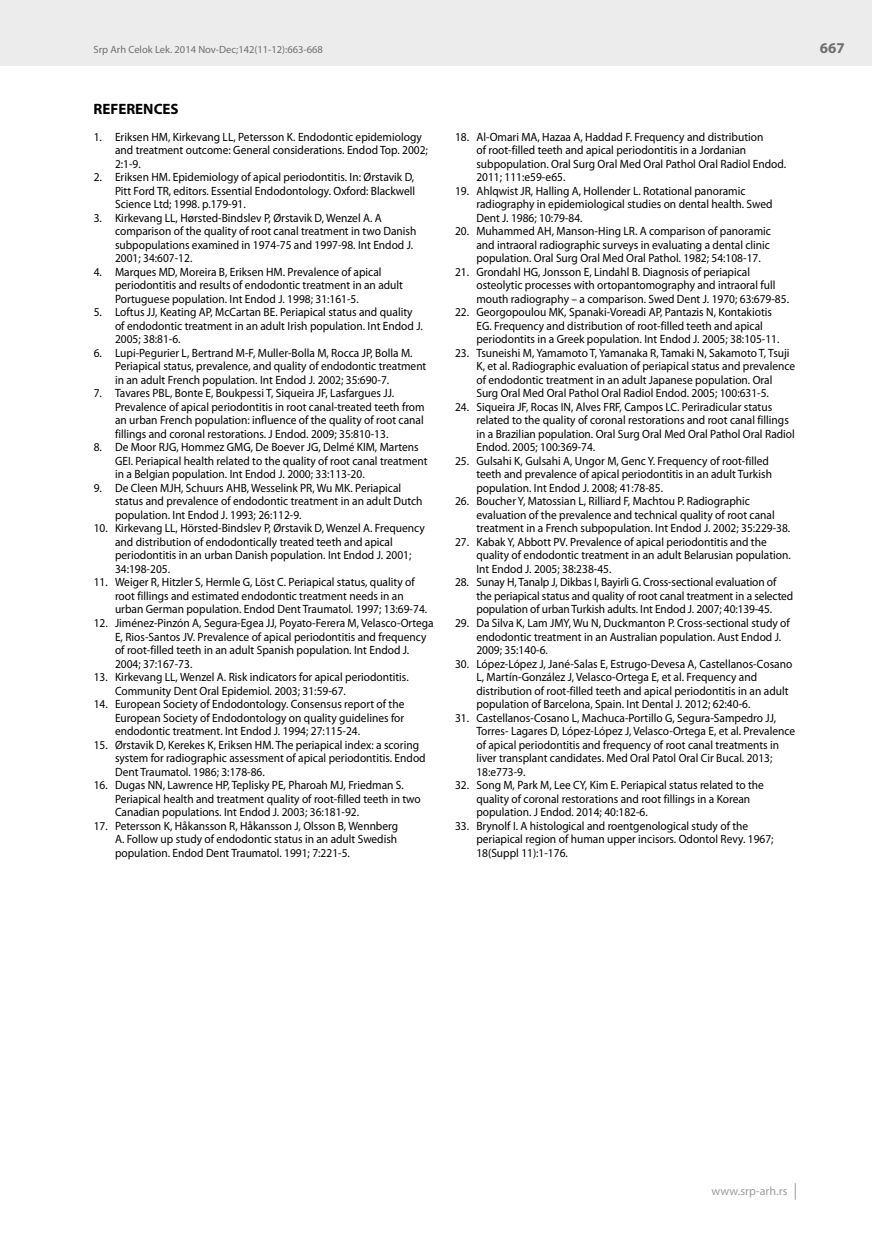
<style>
.page{position:relative;width:872px;height:1234px;background:#fff}
.page>*{position:absolute;margin:0;border:0;box-sizing:border-box;transform-origin:0 0}
.t1{font:700 15px "Myriad Pro";color:#000}
.t2{font:700 15px "Myriad Pro";color:#6f6f6e}
.t3{font:12px/13.5px "Myriad Pro";color:#000;scale:.95 1}
.t4{font:12px "Myriad Pro";letter-spacing:.005em;color:#9c9d9d}
.t5{font:10.5px "Myriad Pro";color:#6f6f6e}
</style>
<div class="page">
<div style="left:0;top:0;width:872px;height:66px;background:#ececed"></div>
<svg style="left:795px;top:1183px;width:1px;height:16px"></svg>
<p class="t5" style="left:94px;top:44px;width:231px">Srp Arh Celok Lek. 2014 Nov-Dec;142(11-12):663-668</p>
<p class="t2" style="left:820px;top:40px;width:26px">667</p>
<p class="t1" style="left:94px;top:100px;width:87px">REFERENCES</p>
<p class="t3" style="left:115px;top:130px;width:331px;text-indent:-21px">1. Eriksen HM, Kirkevang LL, Petersson K. Endodontic epidemiology and treatment outcome: General considerations. Endod Top. 2002;<br>2:1-9.</p>
<p class="t3" style="left:115px;top:170px;width:317px;text-align:justify;text-indent:-21px">2. Eriksen HM. Epidemiology of apical periodontitis. In: Ørstavik D, Pitt Ford TR, editors. Essential Endodontology. Oxford: Blackwell Science Ltd; 1998. p.179-91.</p>
<p class="t3" style="left:115px;top:211px;width:319px;text-indent:-21px">3. Kirkevang LL, Hørsted-Bindslev P, Ørstavik D, Wenzel A. A comparison of the quality of root canal treatment in two Danish subpopulations examined in 1974-75 and 1997-98. Int Endod J.<br>2001; 34:607-12.</p>
<p class="t3" style="left:115px;top:265px;width:305px;text-indent:-21px">4. Marques MD, Moreira B, Eriksen HM. Prevalence of apical periodontitis and results of endodontic treatment in an adult<br>Portuguese population. Int Endod J. 1998; 31:161-5.</p>
<p class="t3" style="left:115px;top:305px;width:325px;text-indent:-21px">5. Loftus JJ, Keating AP, McCartan BE. Periapical status and quality of endodontic treatment in an adult Irish population. Int Endod J.<br>2005; 38:81-6.</p>
<p class="t3" style="left:115px;top:346px;width:329px;text-indent:-21px">6. Lupi-Pegurier L, Bertrand M-F, Muller-Bolla M, Rocca JP, Bolla M.<br>Periapical status, prevalence, and quality of endodontic treatment in an adult French population. Int Endod J. 2002; 35:690-7.</p>
<p class="t3" style="left:115px;top:386px;width:327px;text-indent:-21px">7. Tavares PBL, Bonte E, Boukpessi T, Siqueira JF, Lasfargues JJ.<br>Prevalence of apical periodontitis in root canal-treated teeth from an urban French population: influence of the quality of root canal fillings and coronal restorations. J Endod. 2009; 35:810-13.</p>
<p class="t3" style="left:115px;top:440px;width:330px;text-indent:-21px">8. De Moor RJG, Hommez GMG, De Boever JG, Delmé KIM, Martens<br>GEI. Periapical health related to the quality of root canal treatment in a Belgian population. Int Endod J. 2000; 33:113-20.</p>
<p class="t3" style="left:115px;top:481px;width:325px;text-indent:-21px">9. De Cleen MJH, Schuurs AHB, Wesselink PR, Wu MK. Periapical status and prevalence of endodontic treatment in an adult Dutch population. Int Endod J. 1993; 26:112-9.</p>
<p class="t3" style="left:115px;top:521px;width:328px;text-indent:-21px">10. Kirkevang LL, Hörsted-Bindslev P, Ørstavik D, Wenzel A. Frequency and distribution of endodontically treated teeth and apical periodontitis in an urban Danish population. Int Endod J. 2001; 34:198-205.</p>
<p class="t3" style="left:115px;top:575px;width:330px;text-indent:-21px">11. Weiger R, Hitzler S, Hermle G, Löst C. Periapical status, quality of root fillings and estimated endodontic treatment needs in an urban German population. Endod Dent Traumatol. 1997; 13:69-74.</p>
<p class="t3" style="left:115px;top:616px;width:337px;text-indent:-21px">12. Jiménez-Pinzón A, Segura-Egea JJ, Poyato-Ferera M, Velasco-Ortega E, Rios-Santos JV. Prevalence of apical periodontitis and frequency of root-filled teeth in an adult Spanish population. Int Endod J.<br>2004; 37:167-73.</p>
<p class="t3" style="left:115px;top:670px;width:310px;text-indent:-21px">13. Kirkevang LL, Wenzel A. Risk indicators for apical periodontitis.<br>Community Dent Oral Epidemiol. 2003; 31:59-67.</p>
<p class="t3" style="left:115px;top:697px;width:306px;text-align:justify;text-indent:-21px">14. European Society of Endodontology. Consensus report of the European Society of Endodontology on quality guidelines for endodontic treatment. Int Endod J. 1994; 27:115-24.</p>
<p class="t3" style="left:115px;top:737px;width:328px;text-indent:-21px">15. Ørstavik D, Kerekes K, Eriksen HM. The periapical index: a scoring system for radiographic assessment of apical periodontitis. Endod<br>Dent Traumatol. 1986; 3:178-86.</p>
<p class="t3" style="left:115px;top:778px;width:323px;text-indent:-21px">16. Dugas NN, Lawrence HP, Teplisky PE, Pharoah MJ, Friedman S.<br>Periapical health and treatment quality of root-filled teeth in two<br>Canadian populations. Int Endod J. 2003; 36:181-92.</p>
<p class="t3" style="left:115px;top:818px;width:299px;text-align:justify;text-indent:-21px">17. Petersson K, Håkansson R, Håkansson J, Olsson B, Wennberg A. Follow up study of endodontic status in an adult Swedish population. Endod Dent Traumatol. 1991; 7:221-5.</p>
<p class="t3" style="left:476px;top:130px;width:327px;text-indent:-21px">18. Al-Omari MA, Hazaa A, Haddad F. Frequency and distribution<br>of root-filled teeth and apical periodontitis in a Jordanian subpopulation. Oral Surg Oral Med Oral Pathol Oral Radiol Endod.<br>2011; 111:e59-e65.</p>
<p class="t3" style="left:476px;top:184px;width:313px;text-indent:-21px">19. Ahlqwist JR, Halling A, Hollender L. Rotational panoramic radiography in epidemiological studies on dental health. Swed<br>Dent J. 1986; 10:79-84.</p>
<p class="t3" style="left:476px;top:224px;width:311px;text-align:justify;text-indent:-21px">20. Muhammed AH, Manson-Hing LR. A comparison of panoramic and intraoral radiographic surveys in evaluating a dental clinic population. Oral Surg Oral Med Oral Pathol. 1982; 54:108-17.</p>
<p class="t3" style="left:476px;top:265px;width:330px;text-indent:-21px">21. Grondahl HG, Jonsson E, Lindahl B. Diagnosis of periapical osteolytic processes with ortopantomography and intraoral full mouth radiography – a comparison. Swed Dent J. 1970; 63:679-85.</p>
<p class="t3" style="left:476px;top:305px;width:320px;text-indent:-21px">22. Georgopoulou MK, Spanaki-Voreadi AP, Pantazis N, Kontakiotis<br>EG. Frequency and distribution of root-filled teeth and apical periodontits in a Greek population. Int Endod J. 2005; 38:105-11.</p>
<p class="t3" style="left:476px;top:346px;width:337px;text-indent:-21px">23. Tsuneishi M, Yamamoto T, Yamanaka R, Tamaki N, Sakamoto T, Tsuji K, et al. Radiographic evaluation of periapical status and prevalence of endodontic treatment in an adult Japanese population. Oral Surg Oral Med Oral Pathol Oral Radiol Endod. 2005; 100:631-5.</p>
<p class="t3" style="left:476px;top:400px;width:337px;text-indent:-21px">24. Siqueira JF, Rocas IN, Alves FRF, Campos LC. Periradicular status related to the quality of coronal restorations and root canal fillings in a Brazilian population. Oral Surg Oral Med Oral Pathol Oral Radiol Endod. 2005; 100:369-74.</p>
<p class="t3" style="left:476px;top:454px;width:313px;text-indent:-21px">25. Gulsahi K, Gulsahi A, Ungor M, Genc Y. Frequency of root-filled teeth and prevalence of apical periodontitis in an adult Turkish population. Int Endod J. 2008; 41:78-85.</p>
<p class="t3" style="left:476px;top:494px;width:332px;text-indent:-21px">26. Boucher Y, Matossian L, Rilliard F, Machtou P. Radiographic evaluation of the prevalence and technical quality of root canal treatment in a French subpopulation. Int Endod J. 2002; 35:229-38.</p>
<p class="t3" style="left:476px;top:535px;width:332px;text-indent:-21px">27. Kabak Y, Abbott PV. Prevalence of apical periodontitis and the quality of endodontic treatment in an adult Belarusian population.<br>Int Endod J. 2005; 38:238-45.</p>
<p class="t3" style="left:476px;top:575px;width:335px;text-indent:-21px">28. Sunay H, Tanalp J, Dikbas I, Bayirli G. Cross-sectional evaluation of the periapical status and quality of root canal treatment in a selected population of urban Turkish adults. Int Endod J. 2007; 40:139-45.</p>
<p class="t3" style="left:476px;top:616px;width:331px;text-indent:-21px">29. Da Silva K, Lam JMY, Wu N, Duckmanton P. Cross-sectional study of endodontic treatment in an Australian population. Aust Endod J.<br>2009; 35:140-6.</p>
<p class="t3" style="left:476px;top:656px;width:334px;text-indent:-21px">30. López-López J, Jané-Salas E, Estrugo-Devesa A, Castellanos-Cosano L, Martín-González J, Velasco-Ortega E, et al. Frequency and distribution of root-filled teeth and apical periodontitis in an adult population of Barcelona, Spain. Int Dental J. 2012; 62:40-6.</p>
<p class="t3" style="left:476px;top:710px;width:337px;text-indent:-21px">31. Castellanos-Cosano L, Machuca-Portillo G, Segura-Sampedro JJ, Torres- Lagares D, López-López J, Velasco-Ortega E, et al. Prevalence of apical periodontitis and frequency of root canal treatments in liver transplant candidates. Med Oral Patol Oral Cir Bucal. 2013; 18:e773-9.</p>
<p class="t3" style="left:476px;top:778px;width:304px;text-indent:-21px">32. Song M, Park M, Lee CY, Kim E. Periapical status related to the quality of coronal restorations and root fillings in a Korean population. J Endod. 2014; 40:182-6.</p>
<p class="t3" style="left:476px;top:818px;width:314px;text-indent:-21px">33. Brynolf I. A histological and roentgenological study of the periapical region of human upper incisors. Odontol Revy. 1967;<br>18(Suppl 11):1-176.</p>
<p class="t4" style="left:711px;top:1184px;width:77px">www.srp-arh.rs</p>
</div>
